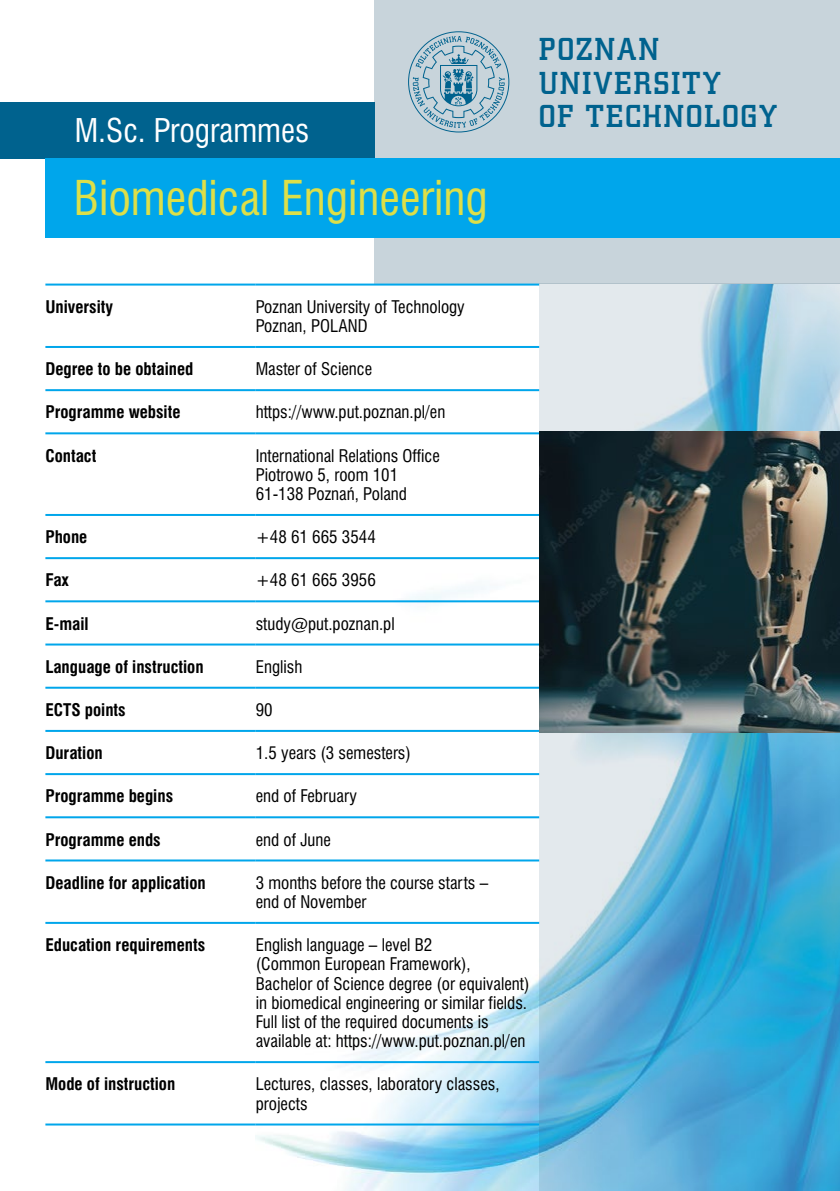
<style>
.page{position:relative;width:840px;height:1191px;background:#fff}
.page>*{position:absolute;margin:0;border:0;box-sizing:border-box;transform-origin:0 0}
.t1{font:44px "Swis 721 Cn PL";color:#dddf48}
.t2{font:30px "Swis 721 Cn PL";color:#fff}
.t3{font:28px/33.6px "Square Slab 711 Md PL";letter-spacing:.075em;color:#00628e}
.t4{font:16px/19.2px "Swis 721 Cn PL";color:#000}
.t5{font:700 16px "Swis 721 Cn PL";color:#000}
</style>
<div class="page">
<img style="left:255px;top:285px;width:284px;height:906px">
<div style="left:374px;top:0;width:465px;height:283px;background:#c8d4db"></div>
<div style="left:0;top:102px;width:374px;height:57px;background:#00628e"></div>
<svg style="left:408px;top:31px;width:101px;height:101px"></svg>
<svg style="left:539px;top:283px;width:300px;height:908px;background:#79bcdc"></svg>
<hr style="left:45px;top:283px;width:210px;height:2px;background:#00a6eb">
<hr style="left:255px;top:283px;width:284px;height:2px;background:#00a6eb">
<hr style="left:45px;top:346px;width:210px;height:2px;background:#00a6eb">
<hr style="left:255px;top:346px;width:284px;height:2px;background:#00a6eb">
<hr style="left:45px;top:389px;width:210px;height:2px;background:#00a6eb">
<hr style="left:255px;top:389px;width:284px;height:2px;background:#00a6eb">
<hr style="left:45px;top:432px;width:210px;height:2px;background:#00a6eb">
<hr style="left:255px;top:432px;width:284px;height:2px;background:#00a6eb">
<hr style="left:45px;top:514px;width:210px;height:2px;background:#00a6eb">
<hr style="left:255px;top:514px;width:284px;height:2px;background:#00a6eb">
<hr style="left:45px;top:557px;width:210px;height:2px;background:#00a6eb">
<hr style="left:255px;top:557px;width:284px;height:2px;background:#00a6eb">
<hr style="left:45px;top:600px;width:210px;height:2px;background:#00a6eb">
<hr style="left:255px;top:600px;width:284px;height:2px;background:#00a6eb">
<hr style="left:45px;top:643px;width:210px;height:2px;background:#00a6eb">
<hr style="left:255px;top:643px;width:284px;height:2px;background:#00a6eb">
<hr style="left:45px;top:686px;width:210px;height:2px;background:#00a6eb">
<hr style="left:255px;top:686px;width:284px;height:2px;background:#00a6eb">
<hr style="left:45px;top:730px;width:210px;height:2px;background:#00a6eb">
<hr style="left:255px;top:730px;width:284px;height:2px;background:#00a6eb">
<hr style="left:45px;top:773px;width:210px;height:2px;background:#00a6eb">
<hr style="left:255px;top:773px;width:284px;height:2px;background:#00a6eb">
<hr style="left:45px;top:816px;width:210px;height:2px;background:#00a6eb">
<hr style="left:255px;top:816px;width:284px;height:2px;background:#00a6eb">
<hr style="left:45px;top:859px;width:210px;height:2px;background:#00a6eb">
<hr style="left:255px;top:859px;width:284px;height:2px;background:#00a6eb">
<hr style="left:45px;top:922px;width:210px;height:2px;background:#00a6eb">
<hr style="left:255px;top:922px;width:284px;height:2px;background:#00a6eb">
<hr style="left:45px;top:1061px;width:210px;height:2px;background:#00a6eb">
<hr style="left:255px;top:1061px;width:284px;height:2px;background:#00a6eb">
<hr style="left:45px;top:1123px;width:210px;height:2px;background:#00a6eb">
<hr style="left:255px;top:1123px;width:284px;height:2px;background:#00a6eb">
<div style="left:45px;top:159px;width:794px;height:79px;background:#00a6eb"></div>
<img style="left:539px;top:431px;width:300px;height:301px">
<h2 class="t2" style="left:75px;top:111px;width:236px">M.Sc. Programmes</h2>
<h1 class="t1" style="left:74px;top:170px;width:415px">Biomedical Engineering</h1>
<h3 class="t3" style="left:539px;top:32px;width:239px">POZNAN<br>UNIVERSITY<br>OF TECHNOLOGY</h3>
<p class="t5" style="left:45px;top:296px;width:69px">University</p>
<p class="t4" style="left:255px;top:297px;width:210px">Poznan University of Technology<br>Poznan, POLAND</p>
<p class="t5" style="left:45px;top:359px;width:149px">Degree to be obtained</p>
<p class="t4" style="left:255px;top:359px;width:118px">Master of Science</p>
<p class="t5" style="left:45px;top:402px;width:136px">Programme website</p>
<p class="t4" style="left:255px;top:402px;width:191px">https://www.put.poznan.pl/en</p>
<p class="t5" style="left:45px;top:445px;width:52px">Contact</p>
<p class="t4" style="left:255px;top:446px;width:185px">International Relations Office<br>Piotrowo 5, room 101<br>61-138 Poznań, Poland</p>
<p class="t5" style="left:45px;top:527px;width:43px">Phone</p>
<p class="t4" style="left:255px;top:527px;width:121px">+48 61 665 3544</p>
<p class="t5" style="left:45px;top:570px;width:25px">Fax</p>
<p class="t4" style="left:255px;top:570px;width:121px">+48 61 665 3956</p>
<p class="t5" style="left:45px;top:613px;width:45px">E-mail</p>
<p class="t4" style="left:255px;top:614px;width:140px">study@put.poznan.pl</p>
<p class="t5" style="left:45px;top:656px;width:159px">Language of instruction</p>
<p class="t4" style="left:255px;top:657px;width:48px">English</p>
<p class="t5" style="left:45px;top:699px;width:82px">ECTS points</p>
<p class="t4" style="left:255px;top:700px;width:18px">90</p>
<p class="t5" style="left:45px;top:743px;width:59px">Duration</p>
<p class="t4" style="left:255px;top:743px;width:157px">1.5 years (3 semesters)</p>
<p class="t5" style="left:45px;top:786px;width:129px">Programme begins</p>
<p class="t4" style="left:255px;top:786px;width:103px">end of February</p>
<p class="t5" style="left:45px;top:829px;width:117px">Programme ends</p>
<p class="t4" style="left:255px;top:829px;width:77px">end of June</p>
<p class="t5" style="left:45px;top:872px;width:162px">Deadline for application</p>
<p class="t4" style="left:255px;top:873px;width:234px">3 months before the course starts – end of November</p>
<p class="t5" style="left:45px;top:934px;width:161px">Education requirements</p>
<p class="t4" style="left:255px;top:935px;width:275px">English language – level B2<br>(Common European Framework), Bachelor of Science degree (or equivalent) in biomedical engineering or similar fields.<br>Full list of the required documents is available at: https://www.put.poznan.pl/en</p>
<p class="t5" style="left:45px;top:1074px;width:131px">Mode of instruction</p>
<p class="t4" style="left:255px;top:1074px;width:245px">Lectures, classes, laboratory classes, projects</p>
</div>
